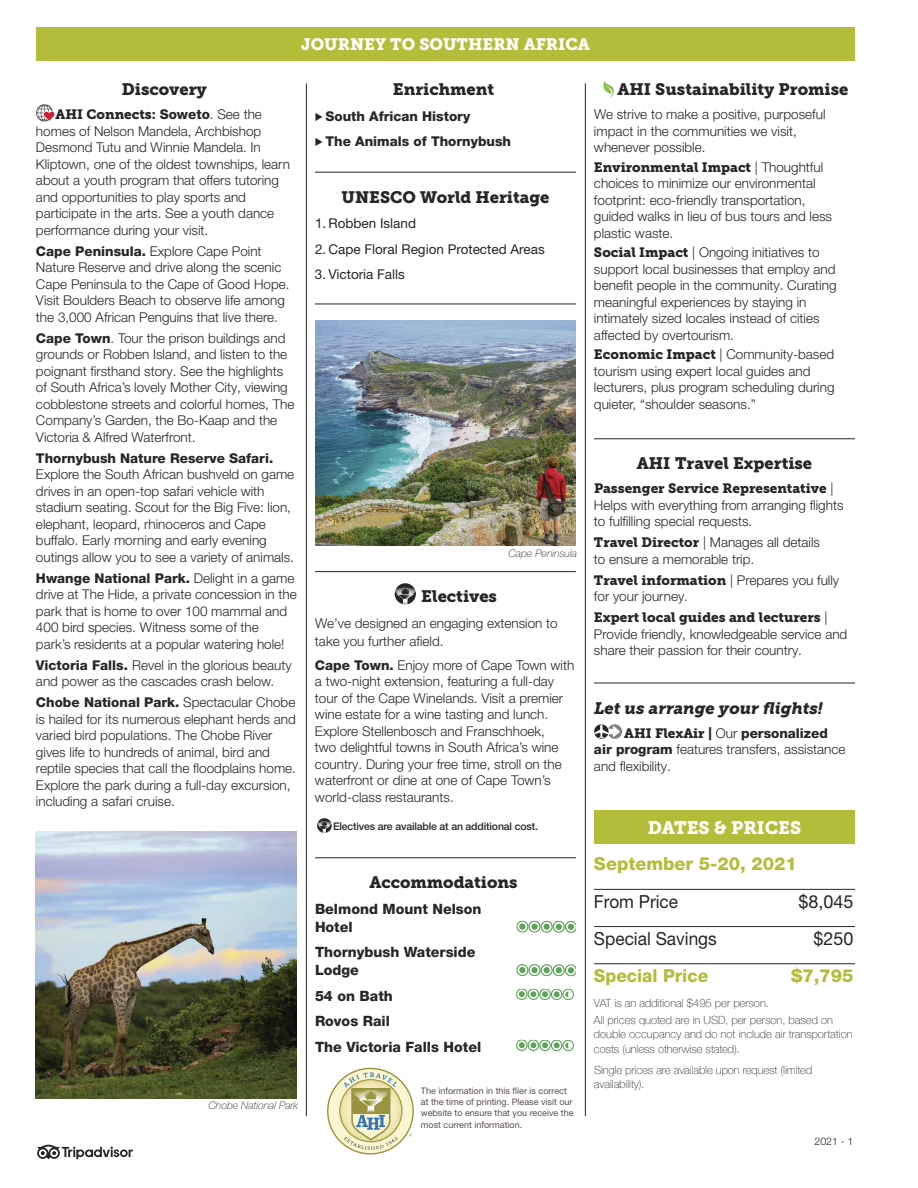
<style>
.page{position:relative;width:918px;height:1188px;background:#fff}
.page>*{position:absolute;margin:0;border:0;box-sizing:border-box;transform-origin:0 0}
.t1{font:800 18px "Helvetica Neue LT Pro";color:#b4bd39}
.t2{font:18px "Helvetica Neue LT Pro";color:#272526;scale:.96 1}
.t3{font:800 18px "Helvetica Neue LT Pro";color:#b4bd39;scale:.96 1}
.t4{font:18px "Museo Slab 900";color:#fff}
.t5{font:18px "Helvetica Neue LT Pro";color:#272526}
.t6{font:16.5px "Museo Slab 900";color:#272526}
.t7{font:italic 16.5px "Museo Slab 900";color:#272526}
.t8{font:16.5px "Museo Slab 900";color:#fff}
.t9{font:800 14.25px/18px "Helvetica Neue LT Pro";color:#272526}
.t10{font:300 13.5px/16.5px "Helvetica Neue LT Pro";color:#272526}
.t11{font:13.5px "Museo Slab 900";color:#272526}
.t12{font:800 13.5px/25.5px "Helvetica Neue LT Pro";color:#272526}
.t13{font:13.5px "Helvetica Neue LT Pro";color:#272526}
.t14{font:100 11.25px/14.2px "Helvetica Neue";color:#272526}
.t15{font:500 10.5px "Helvetica Neue LT Pro";letter-spacing:-.015em;color:#272526}
.t16{font:italic 100 10.5px "Helvetica Neue LT Pro";color:#272526}
.t17{font:300 10.5px "Helvetica Neue LT Pro";color:#272526}
.t18{font:9px/11.2px "Helvetica Neue LT Pro";color:#594e48}
.s1{font-family:"Helvetica Neue LT Pro";font-weight:800}
.s2{font-family:"Helvetica Neue LT Pro";font-weight:300}
.s3{font-weight:800}
.s4{font-family:"Pictograph One";font-weight:400;font-size:11.25px}
.s5{font-family:"Museo Slab 900";font-weight:400}
</style>
<div class="page">
<svg style="left:36px;top:104px;width:19px;height:17px"></svg>
<hr style="left:315px;top:857px;width:261px;height:1px;background:#272526">
<svg style="left:516px;top:920px;width:60px;height:13px"></svg>
<svg style="left:516px;top:964px;width:60px;height:12px"></svg>
<svg style="left:516px;top:988px;width:58px;height:12px"></svg>
<svg style="left:516px;top:1039px;width:58px;height:12px"></svg>
<hr style="left:594px;top:438px;width:261px;height:1px;background:#272526">
<hr style="left:585px;top:83px;width:1px;height:1033px;background:#272526">
<svg style="left:37px;top:1145px;width:96px;height:14px"></svg>
<svg style="left:327px;top:1068px;width:87px;height:87px"></svg>
<hr style="left:315px;top:172px;width:261px;height:1px;background:#272526">
<hr style="left:306px;top:83px;width:1px;height:1033px;background:#272526">
<div style="left:36px;top:27px;width:819px;height:34px;background:#b4bd39"></div>
<svg style="left:603px;top:81px;width:11px;height:17px"></svg>
<hr style="left:315px;top:571px;width:261px;height:1px;background:#272526">
<svg style="left:317px;top:818px;width:15px;height:15px"></svg>
<svg style="left:395px;top:583px;width:21px;height:21px"></svg>
<img style="left:36px;top:831px;width:261px;height:267px">
<hr style="left:594px;top:683px;width:261px;height:1px;background:#272526">
<svg style="left:594px;top:724px;width:28px;height:15px"></svg>
<img style="left:315px;top:321px;width:261px;height:224px">
<hr style="left:315px;top:304px;width:261px;height:1px;background:#272526">
<hr style="left:594px;top:889px;width:261px;height:1px;background:#272526">
<hr style="left:594px;top:926px;width:261px;height:1px;background:#272526">
<hr style="left:594px;top:963px;width:261px;height:1px;background:#272526">
<div style="left:594px;top:810px;width:261px;height:34px;background:#b4bd39"></div>
<p class="t8" style="left:301px;top:34px;width:290px">JOURNEY TO SOUTHERN AFRICA</p>
<p class="t6" style="left:122px;top:80px;width:87px">Discovery</p>
<p class="t11" style="left:56px;top:107px;width:208px">AHI Connects: <span class="s1">Soweto</span><span class="s2">. See the</span></p>
<p class="t10" style="left:36px;top:123px;width:256px">homes of Nelson Mandela, Archbishop Desmond Tutu and Winnie Mandela. In Kliptown, one of the oldest townships, learn about a youth program that offers tutoring and opportunities to play sports and participate in the arts. See a youth dance performance during your visit.</p>
<p class="t10" style="left:36px;top:243px;width:255px"><span class="s3">Cape Peninsula.</span> Explore Cape Point Nature Reserve and drive along the scenic Cape Peninsula to the Cape of Good Hope.<br>Visit Boulders Beach to observe life among the 3,000 African Penguins that live there.</p>
<p class="t10" style="left:36px;top:330px;width:260px"><span class="s3">Cape Town</span>. Tour the prison buildings and grounds or Robben Island, and listen to the poignant firsthand story. See the highlights of South Africa’s lovely Mother City, viewing cobblestone streets and colorful homes, The Company’s Garden, the Bo-Kaap and the Victoria &amp; Alfred Waterfront.</p>
<p class="t12" style="left:36px;top:445px;width:239px">Thornybush Nature Reserve Safari.</p>
<p class="t10" style="left:36px;top:466px;width:260px">Explore the South African bushveld on game drives in an open-top safari vehicle with stadium seating. Scout for the Big Five: lion, elephant, leopard, rhinoceros and Cape buffalo. Early morning and early evening outings allow you to see a variety of animals.</p>
<p class="t10" style="left:36px;top:570px;width:262px"><span class="s3">Hwange National Park.</span> Delight in a game drive at The Hide, a private concession in the park that is home to over 100 mammal and 400 bird species. Witness some of the<br>park’s residents at a popular watering hole!</p>
<p class="t10" style="left:36px;top:657px;width:257px"><span class="s3">Victoria Falls.</span> Revel in the glorious beauty and power as the cascades crash below.</p>
<p class="t10" style="left:36px;top:694px;width:262px"><span class="s3">Chobe National Park.</span> Spectacular Chobe is hailed for its numerous elephant herds and varied bird populations. The Chobe River gives life to hundreds of animal, bird and reptile species that call the floodplains home.<br>Explore the park during a full-day excursion, including a safari cruise.</p>
<p class="t6" style="left:393px;top:80px;width:103px">Enrichment</p>
<p class="t12" style="left:315px;top:103px;width:198px"><span class="s4">&gt;</span> South African History<br><span class="s4">&gt;</span> The Animals of Thornybush</p>
<p class="t6" style="left:342px;top:188px;width:209px">UNESCO World Heritage</p>
<p class="t13" style="left:315px;top:215px;width:103px">1. Robben Island</p>
<p class="t13" style="left:315px;top:241px;width:231px">2. Cape Floral Region Protected Areas</p>
<p class="t13" style="left:315px;top:266px;width:91px">3. Victoria Falls</p>
<p class="t16" style="left:509px;top:547px;width:70px">Cape Peninsula</p>
<p class="t6" style="left:421px;top:587px;width:77px">Electives</p>
<p class="t10" style="left:315px;top:614px;width:244px;line-height:18px">We’ve designed an engaging extension to take you further afield.</p>
<p class="t10" style="left:315px;top:656px;width:261px"><span class="s3">Cape Town.</span> Enjoy more of Cape Town with a two-night extension, featuring a full-day tour of the Cape Winelands. Visit a premier wine estate for a wine tasting and lunch.<br>Explore Stellenbosch and Franschhoek,<br>two delightful towns in South Africa’s wine country. During your free time, stroll on the waterfront or dine at one of Cape Town’s world-class restaurants.</p>
<p class="t15" style="left:333px;top:820px;width:206px">Electives are available at an additional cost.</p>
<p class="t16" style="left:209px;top:1099px;width:91px">Chobe National Park</p>
<p class="t6" style="left:369px;top:873px;width:150px">Accommodations</p>
<p class="t9" style="left:315px;top:900px;width:168px">Belmond Mount Nelson<br>Hotel</p>
<p class="t9" style="left:315px;top:943px;width:162px">Thornybush Waterside<br>Lodge</p>
<p class="t9" style="left:315px;top:983px;width:168px;line-height:25.5px">54 on Bath<br>Rovos Rail<br>The Victoria Falls Hotel</p>
<p class="t18" style="left:421px;top:1085px;width:154px">The information in this flier is correct at the time of printing. Please visit our website to ensure that you receive the most current information.</p>
<p class="t6" style="left:617px;top:80px;width:232px">AHI Sustainability Promise</p>
<p class="t10" style="left:594px;top:106px;width:233px">We strive to make a positive, purposeful impact in the communities we visit, whenever possible.</p>
<p class="t11" style="left:594px;top:159px;width:231px">Environmental Impact <span class="s2">| Thoughtful</span></p>
<p class="t10" style="left:594px;top:175px;width:240px">choices to minimize our environmental footprint: eco-friendly transportation, guided walks in lieu of bus tours and less plastic waste.</p>
<p class="t10" style="left:594px;top:244px;width:244px"><span class="s5">Social Impact</span> | Ongoing initiatives to support local businesses that employ and benefit people in the community. Curating meaningful experiences by staying in intimately sized locales instead of cities affected by overtourism.</p>
<p class="t10" style="left:594px;top:346px;width:242px"><span class="s5">Economic Impact</span> | Community-based tourism using expert local guides and lecturers, plus program scheduling during quieter, “shoulder seasons.”</p>
<p class="t6" style="left:637px;top:454px;width:177px">AHI Travel Expertise</p>
<p class="t11" style="left:594px;top:481px;width:241px">Passenger Service Representative <span class="s2">|</span></p>
<p class="t10" style="left:594px;top:497px;width:251px">Helps with everything from arranging flights to fulfilling special requests.</p>
<p class="t10" style="left:594px;top:534px;width:228px"><span class="s5">Travel Director</span> | Manages all details to ensure a memorable trip.</p>
<p class="t11" style="left:594px;top:572px;width:247px">Travel information <span class="s2">| Prepares you fully</span></p>
<p class="t10" style="left:594px;top:588px;width:96px">for your journey.</p>
<p class="t11" style="left:594px;top:610px;width:235px">Expert local guides and lecturers <span class="s2">|</span></p>
<p class="t10" style="left:594px;top:626px;width:255px">Provide friendly, knowledgeable service and share their passion for their country.</p>
<p class="t7" style="left:594px;top:698px;width:230px">Let us arrange your flights!</p>
<p class="t10" style="left:594px;top:724px;width:253px;text-indent:30px"><span class="s5">AHI FlexAir |</span> Our <span class="s3">personalized air program</span> features transfers, assistance and flexibility.</p>
<h1 class="t4" style="left:648px;top:817px;width:155px">DATES &amp; PRICES</h1>
<h1 class="t1" style="left:594px;top:853px;width:204px">September 5-20, 2021</h1>
<h1 class="t2" style="left:594px;top:890px;width:89px">From Price</h1>
<h1 class="t5" style="left:798px;top:890px;width:57px">$8,045</h1>
<h1 class="t2" style="left:594px;top:927px;width:129px">Special Savings</h1>
<h1 class="t5" style="left:813px;top:927px;width:42px">$250</h1>
<h1 class="t3" style="left:594px;top:965px;width:121px">Special Price</h1>
<h1 class="t1" style="left:791px;top:965px;width:64px">$7,795</h1>
<p class="t14" style="left:594px;top:994px;width:240px;line-height:17.2px">VAT is an additional $495 per person.<br>All prices quoted are in USD, per person, based on</p>
<p class="t14" style="left:594px;top:1027px;width:260px">double occupancy and do not include air transportation costs (unless otherwise stated).</p>
<p class="t14" style="left:594px;top:1063px;width:220px">Single prices are available upon request (limited availability).</p>
<p class="t17" style="left:815px;top:1135px;width:40px">2021 - 1</p>
</div>
